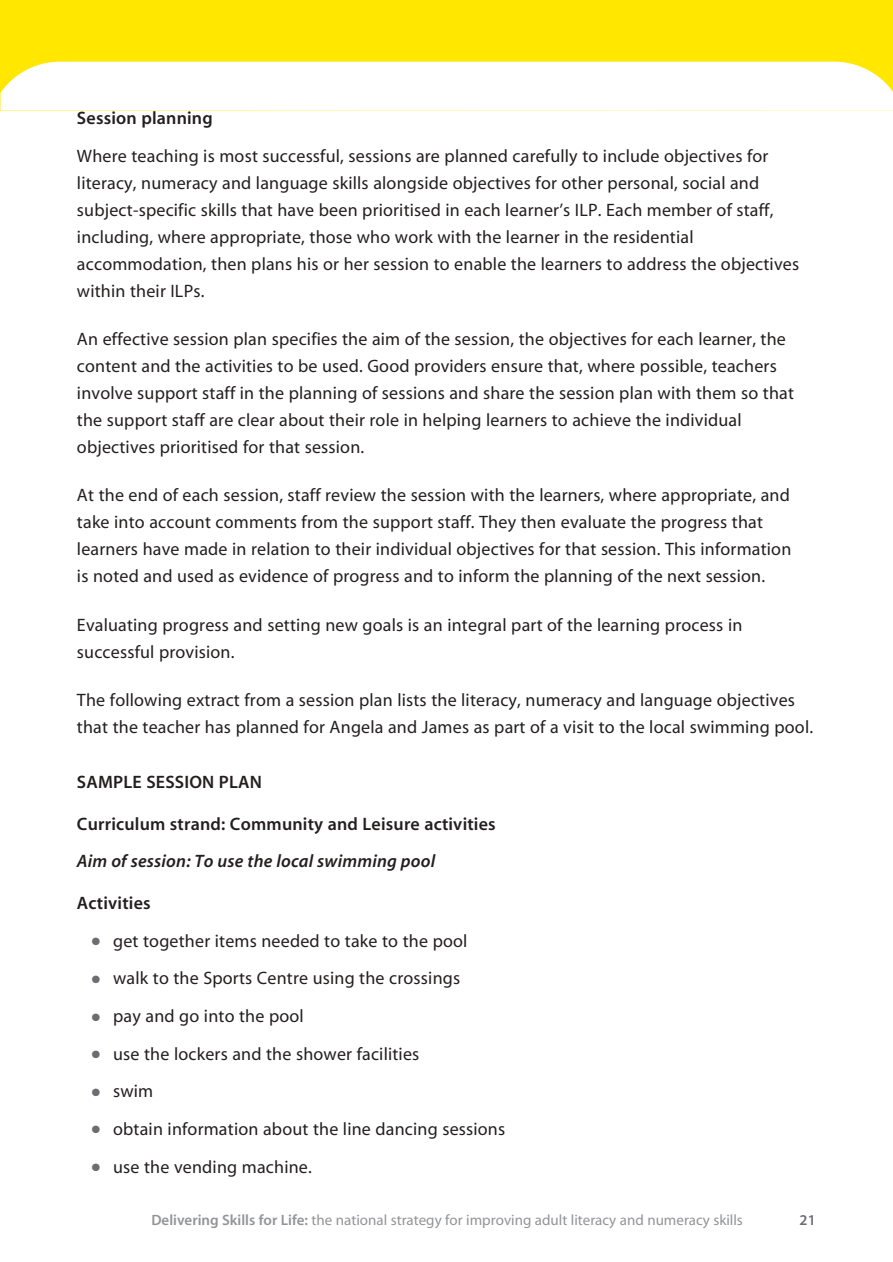
<style>
.page{position:relative;width:893px;height:1262px;background:#fff}
.page>*{position:absolute;margin:0;border:0;box-sizing:border-box;transform-origin:0 0}
.t1{font:18px/27px "Myriad MM";letter-spacing:.01em;color:#231f1f}
.t2{font:600 18px "Myriad MM";letter-spacing:.01em;color:#231f1f}
.t3{font:italic 600 18px "Myriad MM";letter-spacing:.01em;color:#231f1f}
.t4{font:15px "Myriad MM";color:#939497}
.t5{font:600 15px "Myriad MM";color:#6c6d70}
.s1{color:#6c6d70}
.s2{font-weight:600}
</style>
<div class="page">
<div style="left:0;top:0;width:892px;height:111px;background:#ffe700"></div>
<div style="left:0;top:62px;width:892px;height:49px;background:#fff"></div>
<p class="t2" style="left:77px;top:111px;width:137px">Session planning</p>
<p class="t1" style="left:77px;top:144px;width:723px">Where teaching is most successful, sessions are planned carefully to include objectives for literacy, numeracy and language skills alongside objectives for other personal, social and subject-specific skills that have been prioritised in each learner’s ILP. Each member of staff, including, where appropriate, those who work with the learner in the residential accommodation, then plans his or her session to enable the learners to address the objectives within their ILPs.</p>
<p class="t1" style="left:77px;top:327px;width:718px">An effective session plan specifies the aim of the session, the objectives for each learner, the content and the activities to be used. Good providers ensure that, where possible, teachers involve support staff in the planning of sessions and share the session plan with them so that the support staff are clear about their role in helping learners to achieve the individual objectives prioritised for that session.</p>
<p class="t1" style="left:77px;top:483px;width:715px">At the end of each session, staff review the session with the learners, where appropriate, and take into account comments from the support staff. They then evaluate the progress that learners have made in relation to their individual objectives for that session. This information is noted and used as evidence of progress and to inform the planning of the next session.</p>
<p class="t1" style="left:77px;top:613px;width:667px">Evaluating progress and setting new goals is an integral part of the learning process in successful provision.</p>
<p class="t1" style="left:77px;top:688px;width:737px">The following extract from a session plan lists the literacy, numeracy and language objectives that the teacher has planned for Angela and James as part of a visit to the local swimming pool.</p>
<p class="t2" style="left:77px;top:775px;width:186px">SAMPLE SESSION PLAN</p>
<p class="t2" style="left:77px;top:816px;width:420px">Curriculum strand: Community and Leisure activities</p>
<p class="t3" style="left:77px;top:854px;width:360px">Aim of session: To use the local swimming pool</p>
<p class="t2" style="left:77px;top:896px;width:75px">Activities</p>
<p class="t1" style="left:92px;top:929px;width:377px"><span class="s1">●</span> get together items needed to take to the pool</p>
<p class="t1" style="left:92px;top:966px;width:370px"><span class="s1">●</span> walk to the Sports Centre using the crossings</p>
<p class="t1" style="left:92px;top:1004px;width:213px"><span class="s1">●</span> pay and go into the pool</p>
<p class="t1" style="left:92px;top:1041px;width:329px"><span class="s1">●</span> use the lockers and the shower facilities</p>
<p class="t1" style="left:92px;top:1079px;width:63px"><span class="s1">●</span> swim</p>
<p class="t1" style="left:92px;top:1117px;width:415px"><span class="s1">●</span> obtain information about the line dancing sessions</p>
<p class="t1" style="left:92px;top:1154px;width:221px"><span class="s1">●</span> use the vending machine.</p>
<p class="t5" style="left:799px;top:1214px;width:18px">21</p>
<p class="t4" style="left:151px;top:1214px;width:593px"><span class="s2">Delivering Skills for Life:</span> the national strategy for improving adult literacy and numeracy skills</p>
</div>
